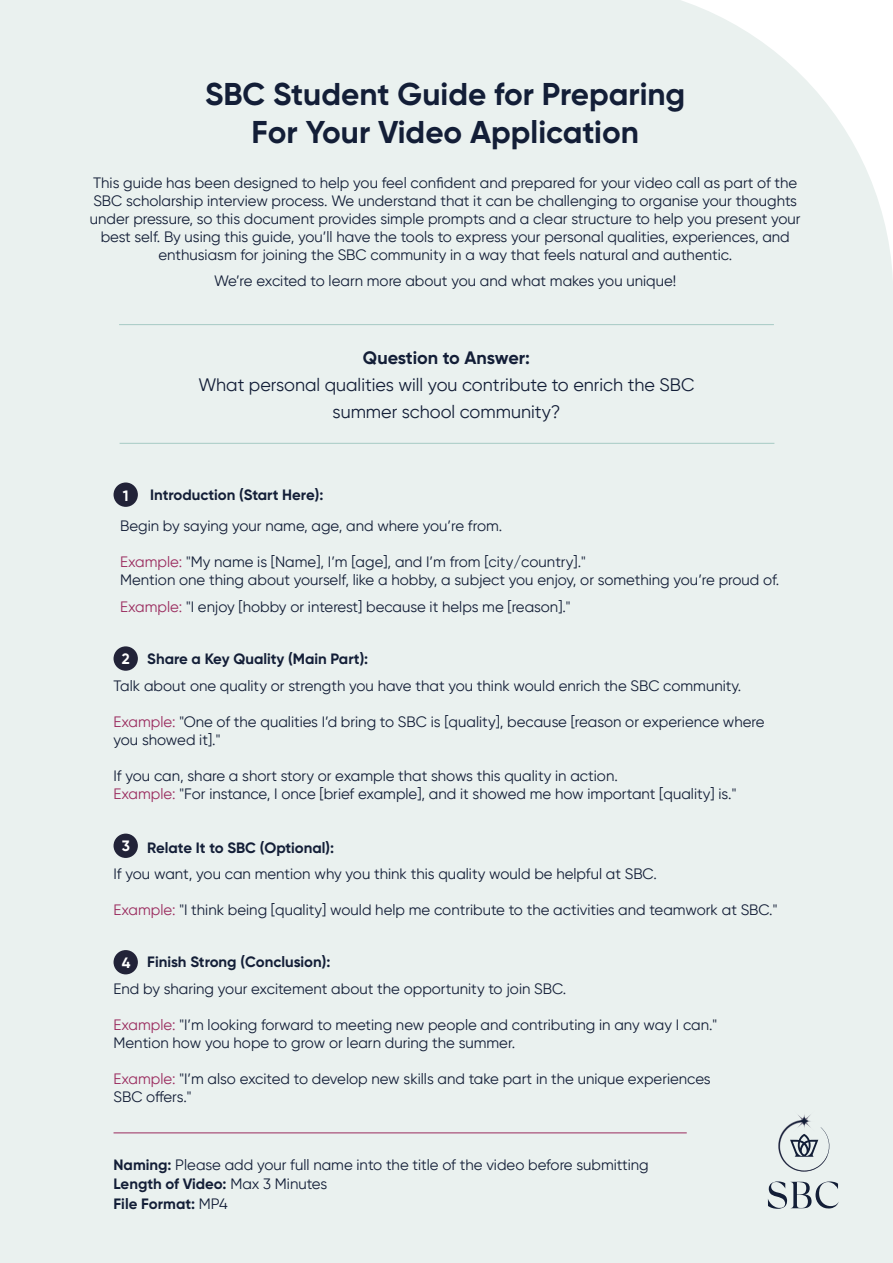
<style>
.page{position:relative;width:893px;height:1263px;background:#eaf1ef}
.page>*{position:absolute;margin:0;border:0;box-sizing:border-box;transform-origin:0 0}
.t1{font:700 31.5px/37.8px "Gilroy";color:#131e37;text-align:center}
.t2{font:18px/27px "Gilroy";color:#131e37;text-align:center}
.t3{font:700 18px "Gilroy";color:#131e37}
.t4{font:15px/18px "Gilroy";color:#131e37}
.t5{font:700 15px "Gilroy";color:#131e37}
.t6{font:700 15px "Gilroy";color:#fff}
.s1{color:#9a2b5e}
.s2{font-weight:700}
</style>
<div class="page">
<svg style="left:682px;top:0;width:211px;height:272px"></svg>
<hr style="left:119px;top:324px;width:655px;height:1px;background:#a6cac4">
<hr style="left:120px;top:443px;width:654px;height:1px;background:#a6cac4">
<svg style="left:778px;top:1114px;width:52px;height:58px"></svg>
<svg style="left:768px;top:1181px;width:71px;height:28px"></svg>
<div style="left:114px;top:482px;width:24px;height:25px;background:#222338;border-radius:50%"></div>
<div style="left:114px;top:646px;width:24px;height:25px;background:#222338;border-radius:50%"></div>
<div style="left:114px;top:834px;width:24px;height:24px;background:#222338;border-radius:50%"></div>
<div style="left:114px;top:950px;width:24px;height:24px;background:#222338;border-radius:50%"></div>
<hr style="left:114px;top:1132px;width:573px;height:1px;background:#9a2b5e">
<h1 class="t1" style="left:205px;top:77px;width:482px">SBC Student Guide for Preparing<br>For Your Video Application</h1>
<p class="t4" style="left:90px;top:173px;width:712px;text-align:center">This guide has been designed to help you feel confident and prepared for your video call as part of the SBC scholarship interview process. We understand that it can be challenging to organise your thoughts under pressure, so this document provides simple prompts and a clear structure to help you present your best self. By using this guide, you’ll have the tools to express your personal qualities, experiences, and enthusiasm for joining the SBC community in a way that feels natural and authentic.</p>
<p class="t4" style="left:214px;top:272px;width:464px">We’re excited to learn more about you and what makes you unique!</p>
<p class="t3" style="left:363px;top:350px;width:169px">Question to Answer:</p>
<p class="t2" style="left:199px;top:371px;width:497px">What personal qualities will you contribute to enrich the SBC summer school community?</p>
<p class="t5" style="left:150px;top:488px;width:175px">Introduction (Start Here):</p>
<p class="t4" style="left:120px;top:517px;width:384px">Begin by saying your name, age, and where you’re from.</p>
<p class="t4" style="left:120px;top:553px;width:661px"><span class="s1">Example:</span> "My name is [Name], I’m [age], and I’m from [city/country]."<br>Mention one thing about yourself, like a hobby, a subject you enjoy, or something you’re proud of.</p>
<p class="t4" style="left:120px;top:597px;width:452px"><span class="s1">Example:</span> "I enjoy [hobby or interest] because it helps me [reason]."</p>
<p class="t6" style="left:123px;top:489px;width:7px">1</p>
<p class="t5" style="left:147px;top:652px;width:222px">Share a Key Quality (Main Part):</p>
<p class="t4" style="left:114px;top:676px;width:629px">Talk about one quality or strength you have that you think would enrich the SBC community.</p>
<p class="t4" style="left:114px;top:712px;width:653px"><span class="s1">Example:</span> "One of the qualities I’d bring to SBC is [quality], because [reason or experience where you showed it]."</p>
<p class="t4" style="left:114px;top:766px;width:624px">If you can, share a short story or example that shows this quality in action.<br><span class="s1">Example:</span> "For instance, I once [brief example], and it showed me how important [quality] is."</p>
<p class="t6" style="left:122px;top:652px;width:9px">2</p>
<p class="t5" style="left:147px;top:841px;width:188px">Relate It to SBC (Optional):</p>
<p class="t4" style="left:114px;top:865px;width:545px">If you want, you can mention why you think this quality would be helpful at SBC.</p>
<p class="t4" style="left:114px;top:901px;width:665px"><span class="s1">Example:</span> "I think being [quality] would help me contribute to the activities and teamwork at SBC."</p>
<p class="t6" style="left:122px;top:839px;width:10px">3</p>
<p class="t5" style="left:147px;top:955px;width:185px">Finish Strong (Conclusion):</p>
<p class="t4" style="left:114px;top:979px;width:454px">End by sharing your excitement about the opportunity to join SBC.</p>
<p class="t4" style="left:114px;top:1015px;width:605px"><span class="s1">Example:</span> "I’m looking forward to meeting new people and contributing in any way I can."<br>Mention how you hope to grow or learn during the summer.</p>
<p class="t4" style="left:114px;top:1069px;width:599px"><span class="s1">Example:</span> "I’m also excited to develop new skills and take part in the unique experiences<br>SBC offers."</p>
<p class="t6" style="left:122px;top:956px;width:10px">4</p>
<p class="t4" style="left:114px;top:1155px;width:537px;line-height:19.5px"><span class="s2">Naming:</span> Please add your full name into the title of the video before submitting<br><span class="s2">Length of Video:</span> Max 3 Minutes<br><span class="s2">File Format:</span> MP4</p>
</div>
